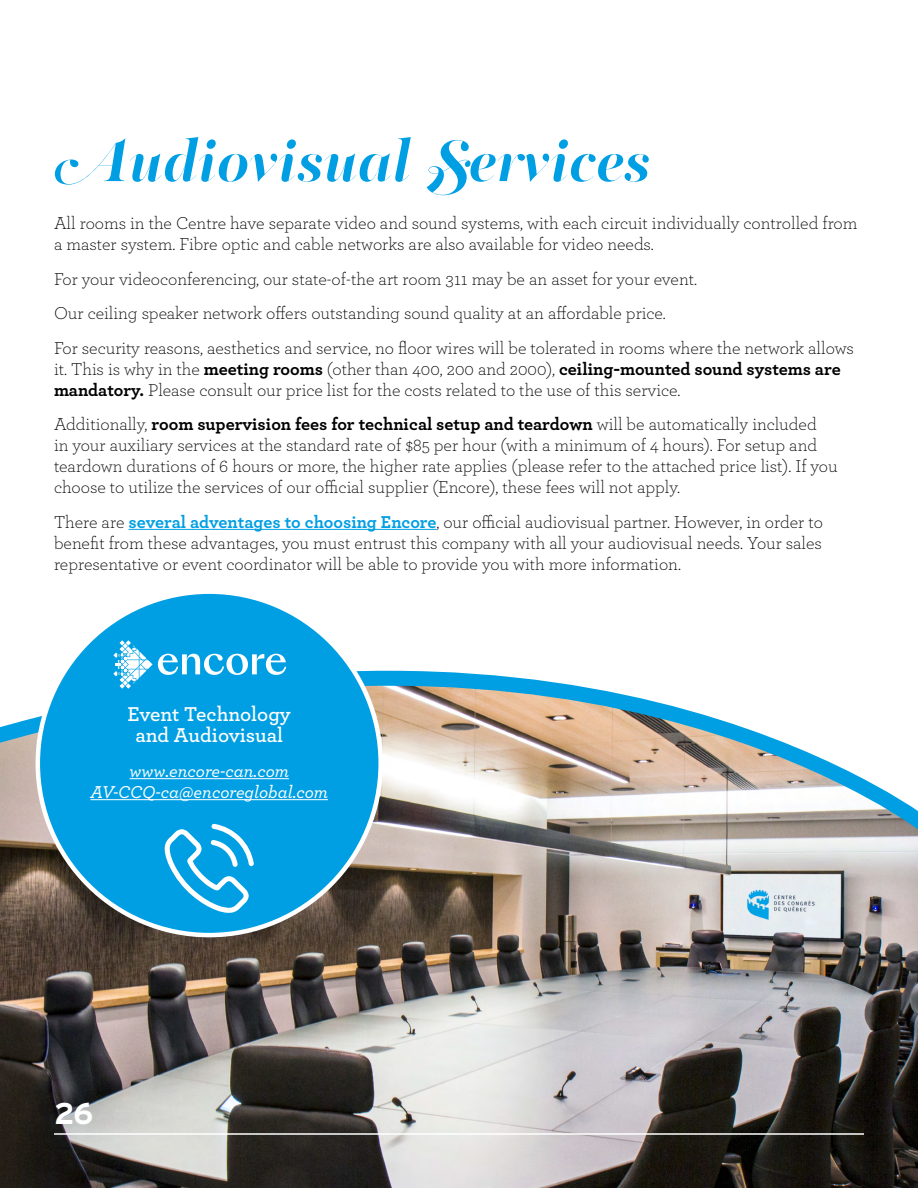
<style>
.page{position:relative;width:918px;height:1188px;background:#fff}
.page>*{position:absolute;margin:0;border:0;box-sizing:border-box;transform-origin:0 0}
.t1{font:700 60px "PF Regal Swash Pro";color:#009fe3}
.t2{font:700 30px "Interstate";color:#fff}
.t3{font:600 21px/21px "Archer";color:#fff;text-align:center}
.t4{font:300 18px/21px "Archer";color:#000}
.t5{font:italic 500 18px/21px "Archer";color:#fff;text-align:center}
.s1{font-weight:700}
.s2{font-weight:700;color:#009fe3}
</style>
<div class="page">
<hr style="left:129px;top:529px;width:308px;height:1px;background:#009fe3">
<img style="left:0;top:670px;width:918px;height:518px">
<hr style="left:54px;top:1133px;width:810px;height:2px;background:#fff">
<div style="left:38px;top:592px;width:343px;height:343px;background:#009fe3;border-radius:50%"></div>
<hr style="left:130px;top:778px;width:159px;height:1px;background:#fff">
<hr style="left:90px;top:799px;width:238px;height:1px;background:#fff">
<svg style="left:165px;top:824px;width:89px;height:89px"></svg>
<svg style="left:113px;top:613px;width:173px;height:76px"></svg>
<h1 class="t1" style="left:54px;top:125px;width:598px">Audiovisual Services</h1>
<p class="t4" style="left:54px;top:212px;width:805px">All rooms in the Centre have separate video and sound systems, with each circuit individually controlled from a master system. Fibre optic and cable networks are also available for video needs.</p>
<p class="t4" style="left:54px;top:261px;width:802px;line-height:34.5px">For your videoconferencing, our state-of-the art room 311 may be an asset for your event.<br>Our ceiling speaker network offers outstanding sound quality at an affordable price.<br>For security reasons, aesthetics and service, no floor wires will be tolerated in rooms where the network allows</p>
<p class="t4" style="left:54px;top:357px;width:788px">it. This is why in the <span class="s1">meeting rooms</span> (other than 400, 200 and 2000), <span class="s1">ceiling-mounted sound systems are mandatory.</span> Please consult our price list for the costs related to the use of this service.</p>
<p class="t4" style="left:54px;top:413px;width:785px">Additionally, <span class="s1">room supervision fees for technical setup and teardown</span> will be automatically included<br>in your auxiliary services at the standard rate of $85 per hour (with a minimum of 4 hours). For setup and teardown durations of 6 hours or more, the higher rate applies (please refer to the attached price list). If you choose to utilize the services of our official supplier (Encore), these fees will not apply.</p>
<p class="t4" style="left:54px;top:510px;width:770px;text-align:justify">There are <span class="s2">several adventages to choosing Encore</span>, our official audiovisual partner. However, in order to benefit from these advantages, you must entrust this company with all your audiovisual needs. Your sales representative or event coordinator will be able to provide you with more information.</p>
<p class="t3" style="left:128px;top:703px;width:165px">Event Technology and Audiovisual</p>
<p class="t5" style="left:90px;top:759px;width:239px">www.encore-can.com<br>AV-CCQ-ca@encoreglobal.com</p>
<h2 class="t2" style="left:54px;top:1097px;width:41px">26</h2>
</div>
